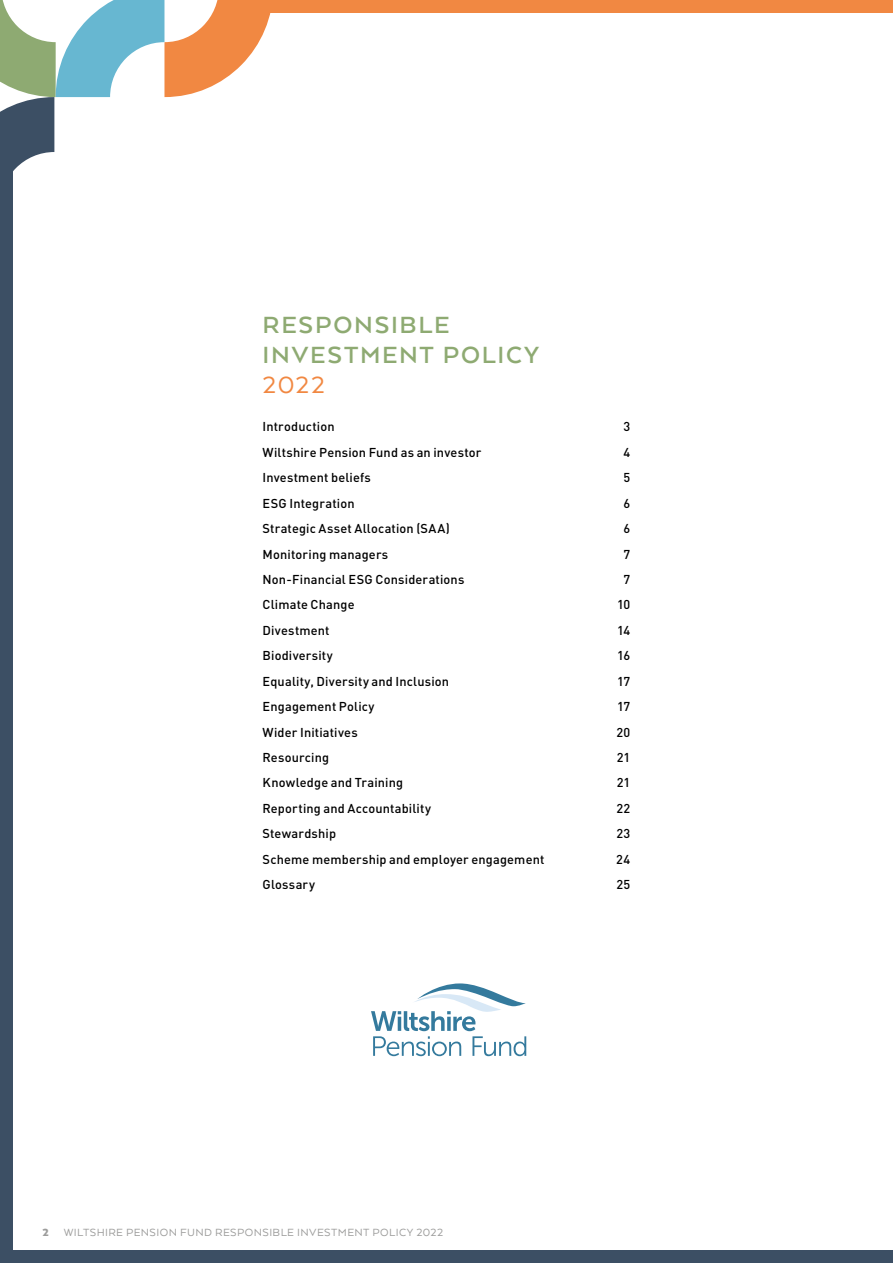
<style>
.page{position:relative;width:893px;height:1263px;background:#fff}
.page>*{position:absolute;margin:0;border:0;box-sizing:border-box;transform-origin:0 0}
.t1{font:700 27px/30px "Arquitecta";letter-spacing:.065em;color:#8eaa72}
.t2{font:27px "Arquitecta";color:#f18842}
.t3{font:500 12.75px "DIN Pro";letter-spacing:.015em;color:#000}
.t4{font:12px "Arquitecta";letter-spacing:.035em;color:#9d9d9c}
.s1{font-weight:900}
</style>
<div class="page">
<div style="left:0;top:162px;width:13px;height:1101px;background:#3c4f64"></div>
<div style="left:0;top:1250px;width:893px;height:13px;background:#3c4f64"></div>
<div style="left:242px;top:0;width:651px;height:13px;background:#f18842"></div>
<svg style="left:0;top:0;width:271px;height:172px"></svg>
<svg style="left:371px;top:983px;width:155px;height:73px"></svg>
<h1 class="t1" style="left:263px;top:308px;width:278px">RESPONSIBLE<br>INVESTMENT POLICY</h1>
<h1 class="t2" style="left:263px;top:368px;width:64px">2022</h1>
<p class="t3" style="left:263px;top:416px;width:74px">Introduction</p>
<p class="t3" style="left:624px;top:416px;width:8px">3</p>
<p class="t3" style="left:263px;top:442px;width:220px">Wiltshire Pension Fund as an investor</p>
<p class="t3" style="left:624px;top:442px;width:8px">4</p>
<p class="t3" style="left:263px;top:467px;width:110px">Investment beliefs</p>
<p class="t3" style="left:624px;top:467px;width:8px">5</p>
<p class="t3" style="left:263px;top:493px;width:94px">ESG Integration</p>
<p class="t3" style="left:624px;top:493px;width:8px">6</p>
<p class="t3" style="left:263px;top:518px;width:189px">Strategic Asset Allocation (SAA)</p>
<p class="t3" style="left:624px;top:518px;width:8px">6</p>
<p class="t3" style="left:263px;top:544px;width:127px">Monitoring managers</p>
<p class="t3" style="left:624px;top:544px;width:8px">7</p>
<p class="t3" style="left:263px;top:569px;width:203px">Non-Financial ESG Considerations</p>
<p class="t3" style="left:624px;top:569px;width:8px">7</p>
<p class="t3" style="left:263px;top:594px;width:94px">Climate Change</p>
<p class="t3" style="left:617px;top:594px;width:15px">10</p>
<p class="t3" style="left:263px;top:620px;width:69px">Divestment</p>
<p class="t3" style="left:617px;top:620px;width:15px">14</p>
<p class="t3" style="left:263px;top:645px;width:72px">Biodiversity</p>
<p class="t3" style="left:617px;top:645px;width:15px">16</p>
<p class="t3" style="left:263px;top:671px;width:188px">Equality, Diversity and Inclusion</p>
<p class="t3" style="left:617px;top:671px;width:15px">17</p>
<p class="t3" style="left:263px;top:696px;width:113px">Engagement Policy</p>
<p class="t3" style="left:617px;top:696px;width:15px">17</p>
<p class="t3" style="left:263px;top:722px;width:97px">Wider Initiatives</p>
<p class="t3" style="left:616px;top:722px;width:15px">20</p>
<p class="t3" style="left:263px;top:747px;width:68px">Resourcing</p>
<p class="t3" style="left:617px;top:747px;width:15px">21</p>
<p class="t3" style="left:263px;top:772px;width:142px">Knowledge and Training</p>
<p class="t3" style="left:617px;top:772px;width:15px">21</p>
<p class="t3" style="left:263px;top:798px;width:170px">Reporting and Accountability</p>
<p class="t3" style="left:616px;top:798px;width:15px">22</p>
<p class="t3" style="left:263px;top:823px;width:75px">Stewardship</p>
<p class="t3" style="left:616px;top:823px;width:15px">23</p>
<p class="t3" style="left:263px;top:849px;width:283px">Scheme membership and employer engagement</p>
<p class="t3" style="left:616px;top:849px;width:16px">24</p>
<p class="t3" style="left:263px;top:874px;width:54px">Glossary</p>
<p class="t3" style="left:617px;top:874px;width:15px">25</p>
<p class="t4" style="left:43px;top:1224px;width:402px"><span class="s1">2</span> WILTSHIRE PENSION FUND RESPONSIBLE INVESTMENT POLICY 2022</p>
</div>
